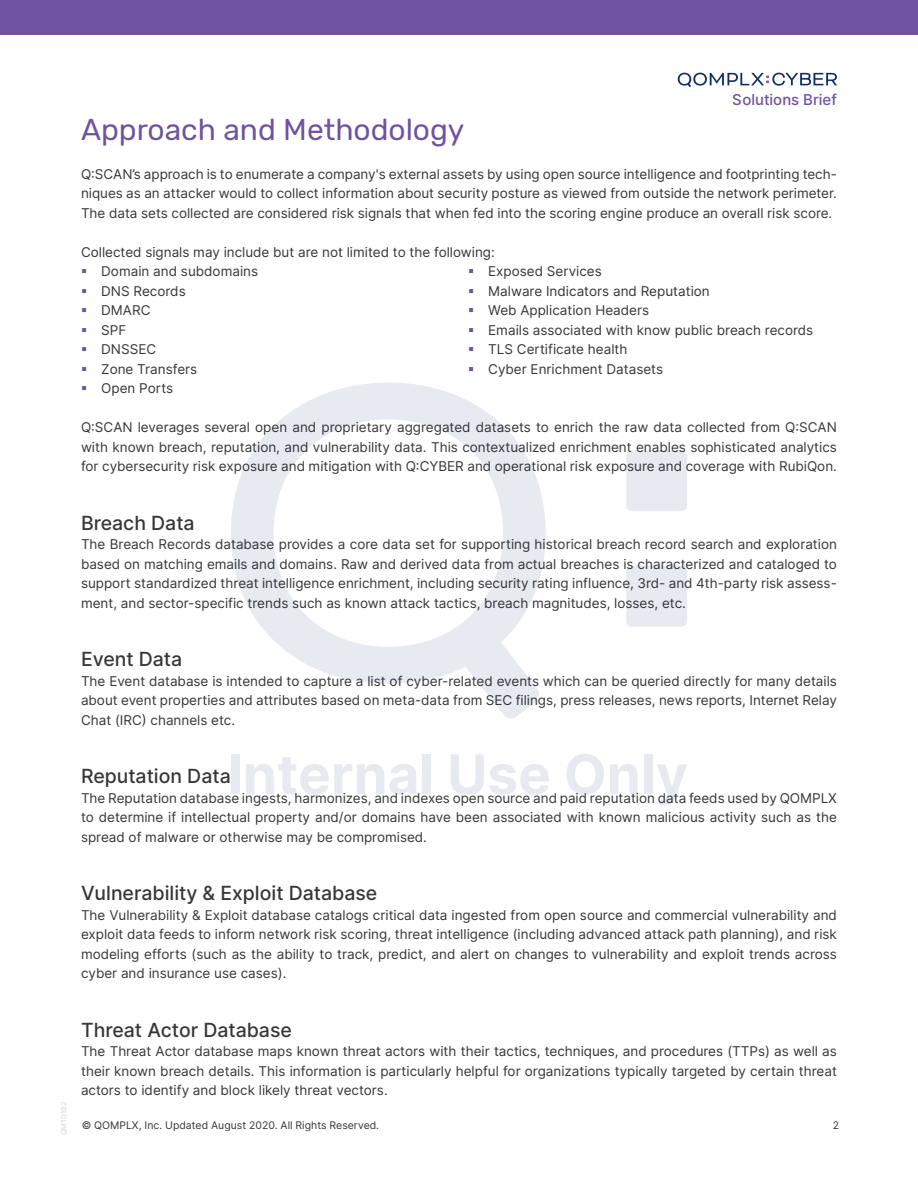
<style>
.page{position:relative;width:918px;height:1188px;background:#fff}
.page>*{position:absolute;margin:0;border:0;box-sizing:border-box;transform-origin:0 0}
.Subhead{font:30px "Rubik";color:#6f52a1}
.Sub-Subheader_lvl1{font:500 19.5px "Inter";color:#363736}
.t1{font:500 15px "Inter";color:#6f52a1}
.Body{font:13.5px/19.5px "Inter";color:#363736;text-align:justify}
.t2{font:10.5px "Inter";color:#363736}
.t3{font:500 7.5px "Inter";color:#dcdddf}
</style>
<div class="page">
<svg style="left:678px;top:73px;width:159px;height:14px"></svg>
<div style="left:0;top:0;width:918px;height:35px;background:#6f52a1"></div>
<div style="left:231px;top:754px;width:8px;height:40px;background:#e7eaf0"></div>
<svg style="left:246px;top:757px;width:170px;height:38px"></svg>
<div style="left:423px;top:754px;width:8px;height:40px;background:#e7eaf0"></div>
<svg style="left:451px;top:754px;width:98px;height:41px"></svg>
<svg style="left:567px;top:754px;width:37px;height:41px"></svg>
<svg style="left:610px;top:764px;width:28px;height:30px"></svg>
<div style="left:644px;top:754px;width:9px;height:40px;background:#e7eaf0"></div>
<svg style="left:657px;top:764px;width:30px;height:41px"></svg>
<svg style="left:231px;top:382px;width:315px;height:337px"></svg>
<div style="left:626px;top:450px;width:61px;height:61px;background:#e7eaf0;border-radius:6px"></div>
<div style="left:626px;top:566px;width:61px;height:61px;background:#e7eaf0;border-radius:6px"></div>
<p class="t1" style="left:733px;top:89px;width:106px">Solutions Brief</p>
<p class="Subhead" style="left:81px;top:112px;width:385px">Approach and Methodology</p>
<p class="Body" style="left:81px;top:164px;width:757px">Q:SCAN’s approach is to enumerate a company's external assets by using open source intelligence and footprinting tech&shy;niques as an attacker would to collect information about security posture as viewed from outside the network perimeter.<br>The data sets collected are considered risk signals that when fed into the scoring engine produce an overall risk score.</p>
<p class="Body" style="left:81px;top:242px;width:415px">Collected signals may include but are not limited to the following:</p>
<p class="Body" style="left:101px;top:261px;width:158px">Domain and subdomains</p>
<p class="Body" style="left:101px;top:281px;width:86px">DNS Records</p>
<p class="Body" style="left:101px;top:300px;width:51px">DMARC</p>
<p class="Body" style="left:101px;top:320px;width:27px">SPF</p>
<p class="Body" style="left:101px;top:339px;width:56px">DNSSEC</p>
<p class="Body" style="left:101px;top:359px;width:98px">Zone Transfers</p>
<p class="Body" style="left:101px;top:378px;width:73px">Open Ports</p>
<p class="Body" style="left:488px;top:261px;width:115px">Exposed Services</p>
<p class="Body" style="left:488px;top:281px;width:223px">Malware Indicators and Reputation</p>
<p class="Body" style="left:488px;top:300px;width:162px">Web Application Headers</p>
<p class="Body" style="left:488px;top:320px;width:327px">Emails associated with know public breach records</p>
<p class="Body" style="left:488px;top:339px;width:141px">TLS Certificate health</p>
<p class="Body" style="left:488px;top:359px;width:176px">Cyber Enrichment Datasets</p>
<p class="Body" style="left:81px;top:417px;width:757px">Q:SCAN leverages several open and proprietary aggregated datasets to enrich the raw data collected from Q:SCAN with known breach, reputation, and vulnerability data. This contextualized enrichment enables sophisticated analytics for cybersecurity risk exposure and mitigation with Q:CYBER and operational risk exposure and coverage with RubiQon.</p>
<p class="Sub-Subheader_lvl1" style="left:81px;top:508px;width:115px">Breach Data</p>
<p class="Body" style="left:81px;top:534px;width:758px">The Breach Records database provides a core data set for supporting historical breach record search and exploration based on matching emails and domains. Raw and derived data from actual breaches is characterized and cataloged to support standardized threat intelligence enrichment, including security rating influence, 3rd- and 4th-party risk assess&shy;ment, and sector-specific trends such as known attack tactics, breach magnitudes, losses, etc.</p>
<p class="Sub-Subheader_lvl1" style="left:81px;top:645px;width:103px">Event Data</p>
<p class="Body" style="left:81px;top:671px;width:757px">The Event database is intended to capture a list of cyber-related events which can be queried directly for many details about event properties and attributes based on meta-data from SEC filings, press releases, news reports, Internet Relay Chat (IRC) channels etc.</p>
<p class="Sub-Subheader_lvl1" style="left:81px;top:762px;width:151px">Reputation Data</p>
<p class="Body" style="left:81px;top:788px;width:757px">The Reputation database ingests, harmonizes, and indexes open source and paid reputation data feeds used by QOMPLX to determine if intellectual property and/or domains have been associated with known malicious activity such as the spread of malware or otherwise may be compromised.</p>
<p class="Sub-Subheader_lvl1" style="left:81px;top:879px;width:298px">Vulnerability &amp; Exploit Database</p>
<p class="Body" style="left:81px;top:905px;width:757px">The Vulnerability &amp; Exploit database catalogs critical data ingested from open source and commercial vulnerability and exploit data feeds to inform network risk scoring, threat intelligence (including advanced attack path planning), and risk modeling efforts (such as the ability to track, predict, and alert on changes to vulnerability and exploit trends across cyber and insurance use cases).</p>
<p class="t3" style="left:58px;top:1135px;width:35px;rotate:-90deg">QM10192</p>
<p class="Sub-Subheader_lvl1" style="left:81px;top:1015px;width:212px">Threat Actor Database</p>
<p class="Body" style="left:81px;top:1041px;width:757px">The Threat Actor database maps known threat actors with their tactics, techniques, and procedures (TTPs) as well as their known breach details. This information is particularly helpful for organizations typically targeted by certain threat actors to identify and block likely threat vectors.</p>
<p class="t2" style="left:82px;top:1117px;width:299px">© QOMPLX, Inc. Updated August 2020. All Rights Reserved.</p>
<p class="t2" style="left:833px;top:1117px;width:8px">2</p>
</div>
